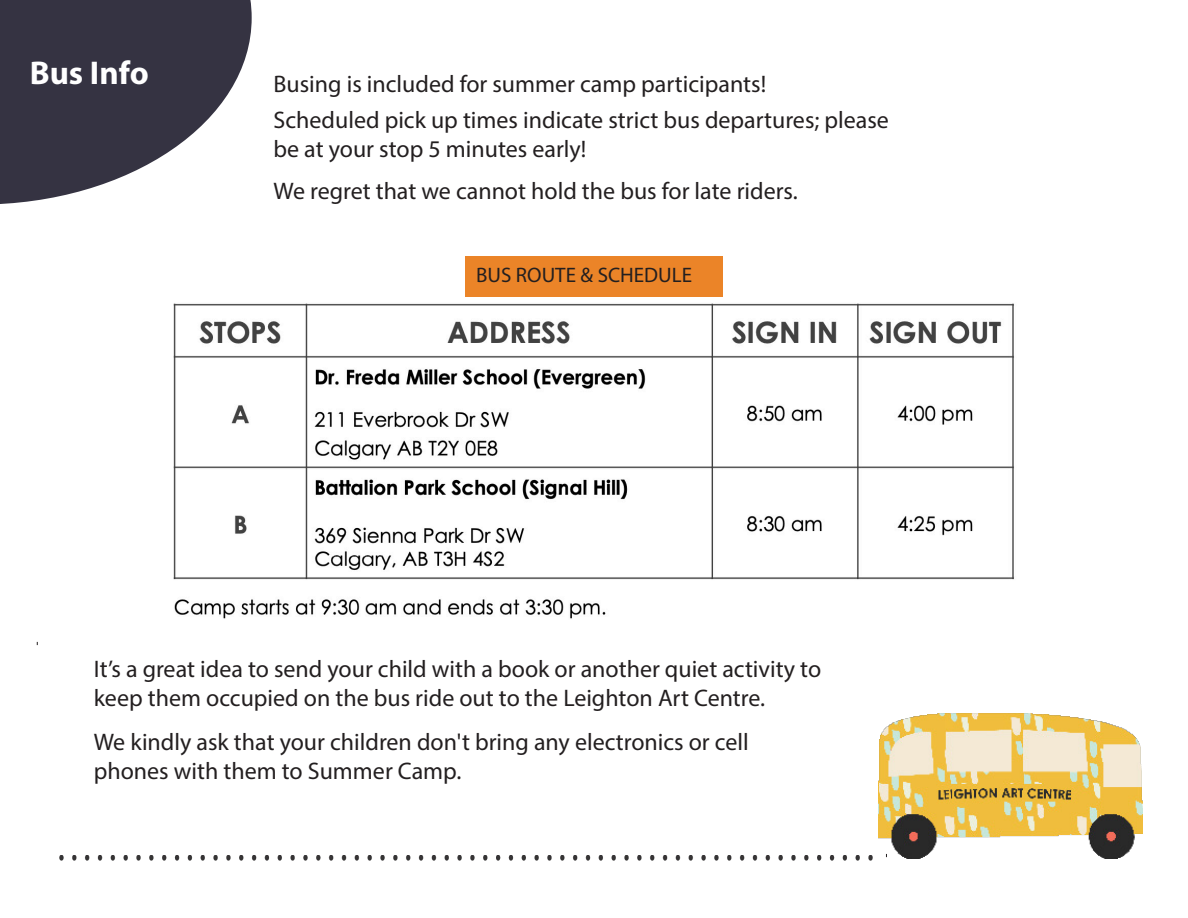
<style>
.page{position:relative;width:1188px;height:918px;background:#fff}
.page>*{position:absolute;margin:0;border:0;box-sizing:border-box;transform-origin:0 0}
.t1{font:700 33px "Myriad Pro";color:#fff}
.t2{font:24px/28.8px "Myriad Pro";color:#231f20}
.t3{font:21px "Myriad Pro";color:#231f20}
</style>
<div class="page">
<svg style="left:0;top:0;width:252px;height:204px;fill:#353342"></svg>
<div style="left:465px;top:256px;width:258px;height:41px;background:#eb8428"></div>
<img style="left:879px;top:713px;width:264px;height:145px">
<img style="left:60px;top:856px;width:813px;height:4px">
<img style="left:173px;top:303px;width:841px;height:316px">
<h1 class="t1" style="left:30px;top:52px;width:120px">Bus Info</h1>
<p class="t2" style="left:274px;top:66px;width:617px;line-height:36.2px">Busing is included for summer camp participants!<br>Scheduled pick up times indicate strict bus departures; please</p>
<p class="t2" style="left:274px;top:128px;width:526px;line-height:41.5px">be at your stop 5 minutes early!<br>We regret that we cannot hold the bus for late riders.</p>
<p class="t3" style="left:476px;top:262px;width:217px">BUS ROUTE &amp; SCHEDULE</p>
<p class="t2" style="left:94px;top:654px;width:729px">It’s a great idea to send your child with a book or another quiet activity to keep them occupied on the bus ride out to the Leighton Art Centre.</p>
<p class="t2" style="left:94px;top:727px;width:657px">We kindly ask that your children don't bring any electronics or cell phones with them to Summer Camp.</p>
</div>
